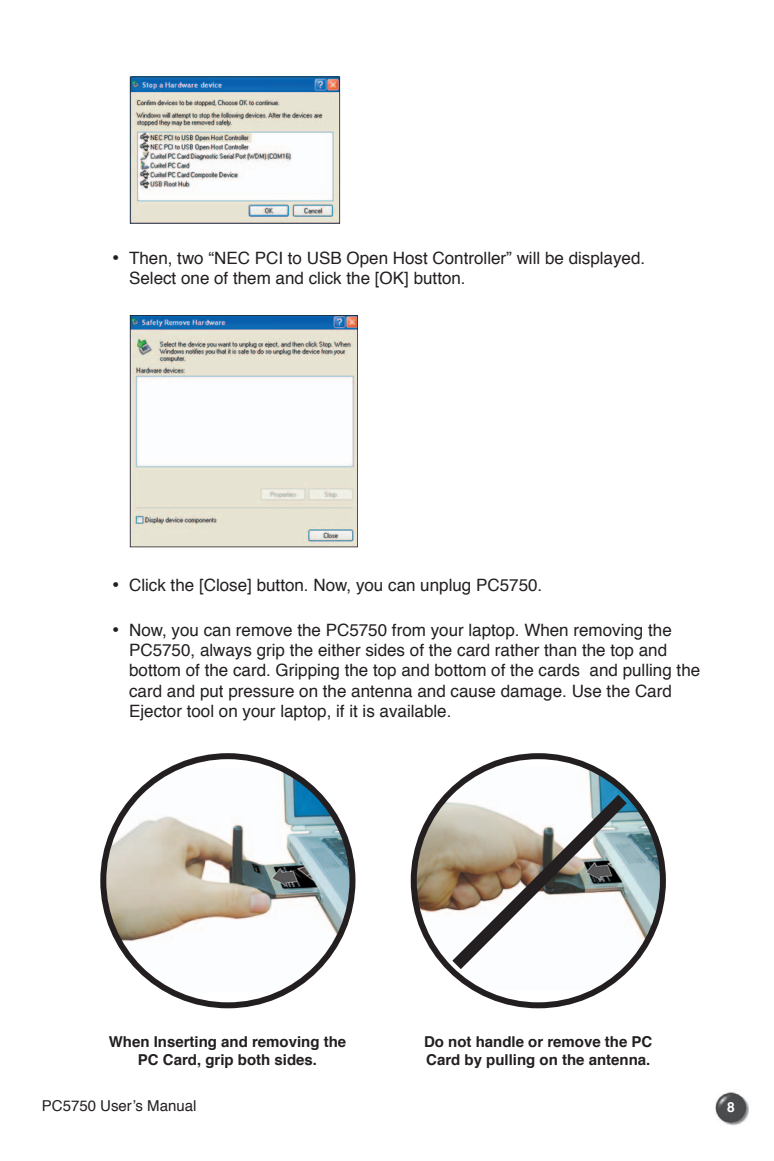
<style>
.page{position:relative;width:774px;height:1161px;background:#fff}
.page>*{position:absolute;margin:0;border:0;box-sizing:border-box;transform-origin:0 0}
.t1{font:16.95px/20.4px "Helvetica";color:#231f20}
.t2{font:700 15px/18px "Helvetica";color:#231f20;text-align:center}
.t3{font:15px "Helvetica";color:#231f20}
.t4{font:700 13.8px "Helvetica";color:#fff}
.s1{font-family:"Universal Newswith Comm Pi";font-size:19.2px}
</style>
<div class="page">
<svg style="left:130px;top:77px;width:210px;height:147px"></svg>
<svg style="left:130px;top:315px;width:228px;height:232px"></svg>
<svg style="left:100px;top:753px;width:255px;height:255px"></svg>
<svg style="left:411px;top:753px;width:255px;height:255px"></svg>
<svg style="left:452px;top:795px;width:175px;height:174px"></svg>
<img style="left:713px;top:1089px;width:39px;height:39px;border-radius:50%">
<p class="t1" style="left:129px;top:249px;width:518px;text-indent:-16px"><span class="s1">•</span> Then, two “NEC PCI to USB Open Host Controller” will be displayed.<br>Select one of them and click the [OK] button.</p>
<p class="t1" style="left:113px;top:576px;width:431px"><span class="s1">•</span> Click the [Close] button. Now, you can unplug PC5750.</p>
<p class="t1" style="left:129px;top:620px;width:573px;text-indent:-16px"><span class="s1">•</span> Now, you can remove the PC5750 from your laptop. When removing the PC5750, always grip the either sides of the card rather than the top and bottom of the card. Gripping the top and bottom of the cards and pulling the card and put pressure on the antenna and cause damage. Use the Card Ejector tool on your laptop, if it is available.</p>
<p class="t2" style="left:109px;top:1034px;width:239px">When Inserting and removing the<br>PC Card, grip both sides.</p>
<p class="t2" style="left:424px;top:1034px;width:230px;text-align:left">Do not handle or remove the PC<br>Card by pulling on the antenna.</p>
<p class="t3" style="left:42px;top:1095px;width:156px">PC5750 User’s Manual</p>
<p class="t4" style="left:727px;top:1098px;width:9px">8</p>
</div>
